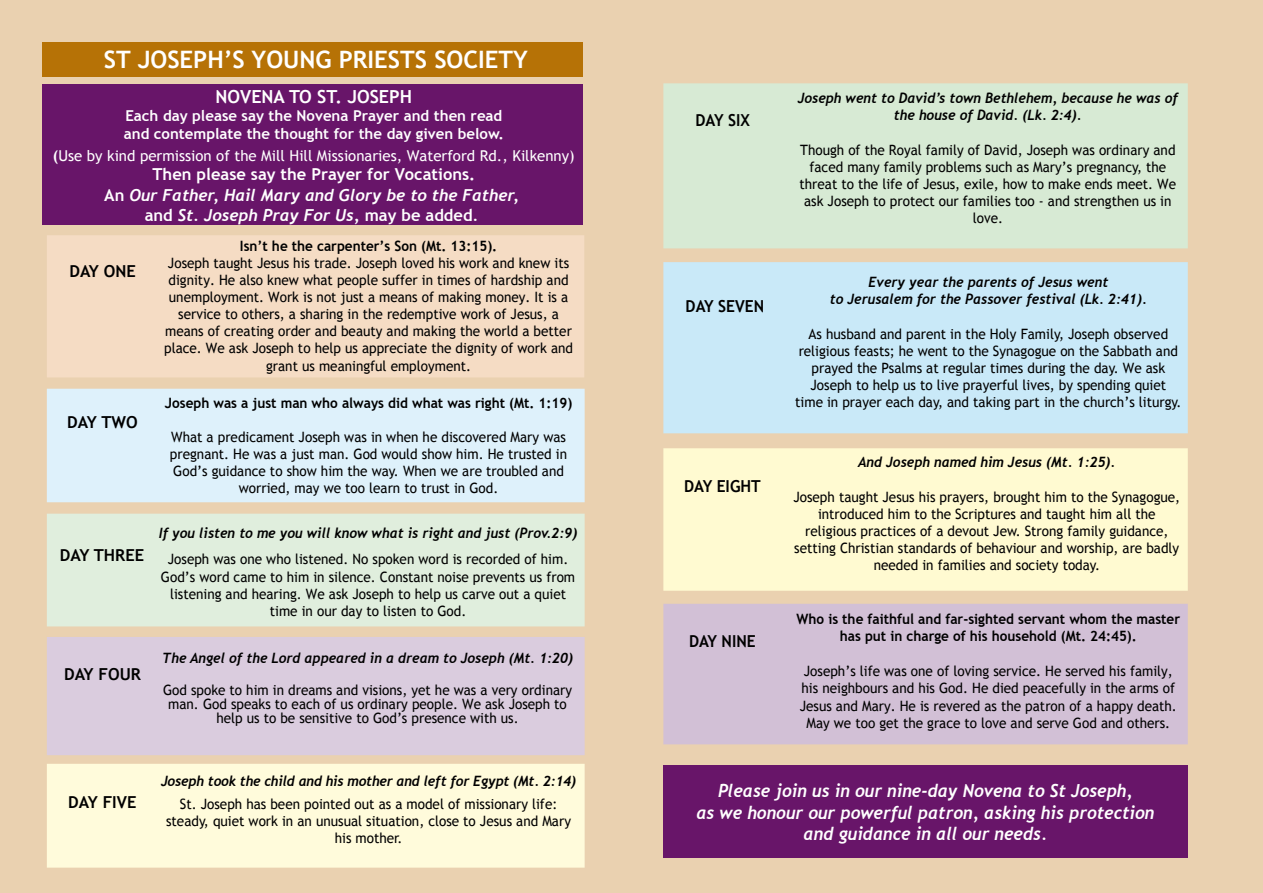
<style>
.page{position:relative;width:1263px;height:893px;background:#ead1b0}
.page>*{position:absolute;margin:0;border:0;box-sizing:border-box;transform-origin:0 0}
.t1{font:700 24px "Trebuchet MS";color:#fff}
.t2{font:italic 700 18px/21.6px "Trebuchet";color:#fff;text-align:center;scale:.95 1}
.t3{font:700 18px "Trebuchet MS";color:#fff}
.t4{font:italic 700 16.5px/20.1px "Trebuchet";color:#fff;text-align:center}
.t5{font:700 16.5px "Trebuchet MS";color:#fff}
.t6{font:700 16.5px "Trebuchet MS";color:#000}
.t7{font:700 16.5px "Trebuchet MS";color:#000;scale:.95 1}
.t8{font:700 15px/18px "Trebuchet MS";color:#fff}
.t9{font:15px "Trebuchet MS";color:#fff}
.t10{font:14.25px/17.1px "Trebuchet MS";color:#000;text-align:center;scale:.95 1}
.t11{font:italic 700 14.25px/17.1px "Trebuchet";color:#000;text-align:center;scale:.95 1}
.t12{font:700 14.25px/17.1px "Trebuchet MS";color:#000;text-align:center;scale:.95 1}
.s1{font-weight:700}
.s2{font-family:"Trebuchet MS";font-style:normal}
</style>
<div class="page">
<div style="left:47px;top:235px;width:537px;height:142px;background:#f5dcc4"></div>
<div style="left:47px;top:389px;width:538px;height:113px;background:#def1fb"></div>
<div style="left:47px;top:514px;width:538px;height:112px;background:#e0eedd"></div>
<div style="left:47px;top:637px;width:538px;height:118px;background:#daccde"></div>
<div style="left:47px;top:764px;width:538px;height:104px;background:#fffbdb"></div>
<div style="left:663px;top:83px;width:525px;height:165px;background:#d7ead4"></div>
<div style="left:663px;top:262px;width:525px;height:171px;background:#c9e9f8"></div>
<div style="left:663px;top:448px;width:525px;height:143px;background:#fffad1"></div>
<div style="left:663px;top:604px;width:525px;height:140px;background:#d2c0d6"></div>
<div style="left:43px;top:84px;width:540px;height:141px;background:#681569"></div>
<div style="left:43px;top:43px;width:540px;height:34px;background:#b67206"></div>
<div style="left:663px;top:766px;width:524px;height:92px;background:#681569"></div>
<h1 class="t1" style="left:104px;top:45px;width:425px">ST JOSEPH’S YOUNG PRIESTS SOCIETY</h1>
<p class="t3" style="left:215px;top:86px;width:198px">NOvENA TO ST. JOSEPH</p>
<p class="t8" style="left:124px;top:107px;width:381px">Each day please say the Novena Prayer and then read and contemplate the thought for the day given below.</p>
<p class="t9" style="left:53px;top:147px;width:523px"><span class="s1">(</span>Use by kind permission of the Mill Hill Missionaries, Waterford Rd., Kilkenny)</p>
<p class="t5" style="left:153px;top:164px;width:324px">Then please say the Prayer for Vocations.</p>
<p class="t4" style="left:104px;top:185px;width:416px"><span class="s2">An</span> Our Father, Hail Mary and Glory be to the Father, <span class="s2">and</span> St. Joseph Pray For Us, <span class="s2">may be added</span>.</p>
<p class="t6" style="left:69px;top:261px;width:16px">ne</p>
<p class="t6" style="left:67px;top:412px;width:70px">o</p>
<p class="t6" style="left:60px;top:545px;width:22px">hree</p>
<p class="t6" style="left:64px;top:663px;width:11px">our</p>
<p class="t12" style="left:240px;top:237px;width:272px">Isn’t he the carpenter’s Son (Mt. 13:15).</p>
<p class="t10" style="left:164px;top:254px;width:432px">Joseph taught Jesus his trade. Joseph loved his work and knew its dignity. He also knew what people suffer in times of hardship and unemployment. Work is not just a means of making money. It is a service to others, a sharing in the redemptive work of Jesus, a means of creating order and beauty and making the world a better place. We ask Joseph to help us appreciate the dignity of work and grant us meaningful employment.</p>
<p class="t12" style="left:165px;top:394px;width:430px">Joseph was a just man who always did what was right (Mt. 1:19)</p>
<p class="t10" style="left:170px;top:429px;width:420px">What a predicament Joseph was in when he discovered Mary was pregnant. He was a just man. God would show him. He trusted in God’s guidance to show him the way. When we are troubled and worried, may we too learn to trust in God.</p>
<p class="t11" style="left:159px;top:525px;width:442px">If you listen to me you will know what is right and just (Prov.2:9)</p>
<p class="t10" style="left:161px;top:551px;width:438px">Joseph was one who listened. No spoken word is recorded of him.<br>God’s word came to him in silence. Constant noise prevents us from listening and hearing. We ask Joseph to help us carve out a quiet time in our day to listen to God.</p>
<p class="t11" style="left:162px;top:649px;width:434px">The Angel of the Lord appeared in a dream to Joseph (Mt. 1:20)</p>
<p class="t10" style="left:163px;top:683px;width:432px;line-height:14.2px">God spoke to him in dreams and visions, yet he was a very ordinary man. God speaks to each of us ordinary people. We ask Joseph to help us to be sensitive to God’s presence with us.</p>
<p class="t6" style="left:68px;top:792px;width:70px">DAY FIvE</p>
<p class="t11" style="left:161px;top:772px;width:439px">Joseph took the child and his mother and left for Egypt (Mt. 2:14)</p>
<p class="t10" style="left:166px;top:795px;width:428px">St. Joseph has been pointed out as a model of missionary life: steady, quiet work in an unusual situation, close to Jesus and Mary his mother.</p>
<p class="t7" style="left:695px;top:110px;width:59px">DAY SIx</p>
<p class="t7" style="left:681px;top:296px;width:19px">en</p>
<p class="t7" style="left:684px;top:475px;width:9px">ight</p>
<p class="t7" style="left:689px;top:631px;width:11px">ine</p>
<p class="t11" style="left:798px;top:89px;width:402px">Joseph went to David’s town Bethlehem, because he was of the house of David. (Lk. 2:4).</p>
<p class="t10" style="left:799px;top:141px;width:398px">Though of the Royal family of David, Joseph was ordinary and faced many family problems such as Mary’s pregnancy, the threat to the life of Jesus, exile, how to make ends meet. We ask Joseph to protect our families too - and strengthen us in love.</p>
<p class="t11" style="left:830px;top:273px;width:335px">Every year the parents of Jesus went<br>to Jerusalem for the Passover festival (Lk. 2:41).</p>
<p class="t10" style="left:795px;top:325px;width:408px">As husband and parent in the Holy Family, Joseph observed religious feasts; he went to the Synagogue on the Sabbath and prayed the Psalms at regular times during the day. We ask Joseph to help us to live prayerful lives, by spending quiet time in prayer each day, and taking part in the church’s liturgy.</p>
<p class="t11" style="left:858px;top:453px;width:272px">And Joseph named him Jesus (Mt. 1:25).</p>
<p class="t10" style="left:793px;top:489px;width:409px">Joseph taught Jesus his prayers, brought him to the Synagogue, introduced him to the Scriptures and taught him all the religious practices of a devout Jew. Strong family guidance, setting Christian standards of behaviour and worship, are badly needed in families and society today.</p>
<p class="t12" style="left:796px;top:611px;width:405px">Who is the faithful and far-sighted servant whom the master has put in charge of his household (Mt. 24:45).</p>
<p class="t10" style="left:800px;top:663px;width:399px">Joseph’s life was one of loving service. He served his family, his neighbours and his God. He died peacefully in the arms of Jesus and Mary. He is revered as the patron of a happy death.<br>May we too get the grace to love and serve God and others.</p>
<p class="t2" style="left:696px;top:780px;width:484px">Please join us in our nine-day Novena to St Joseph,<br>as we honour our powerful patron, asking his protection and guidance in all our needs.</p>
</div>
